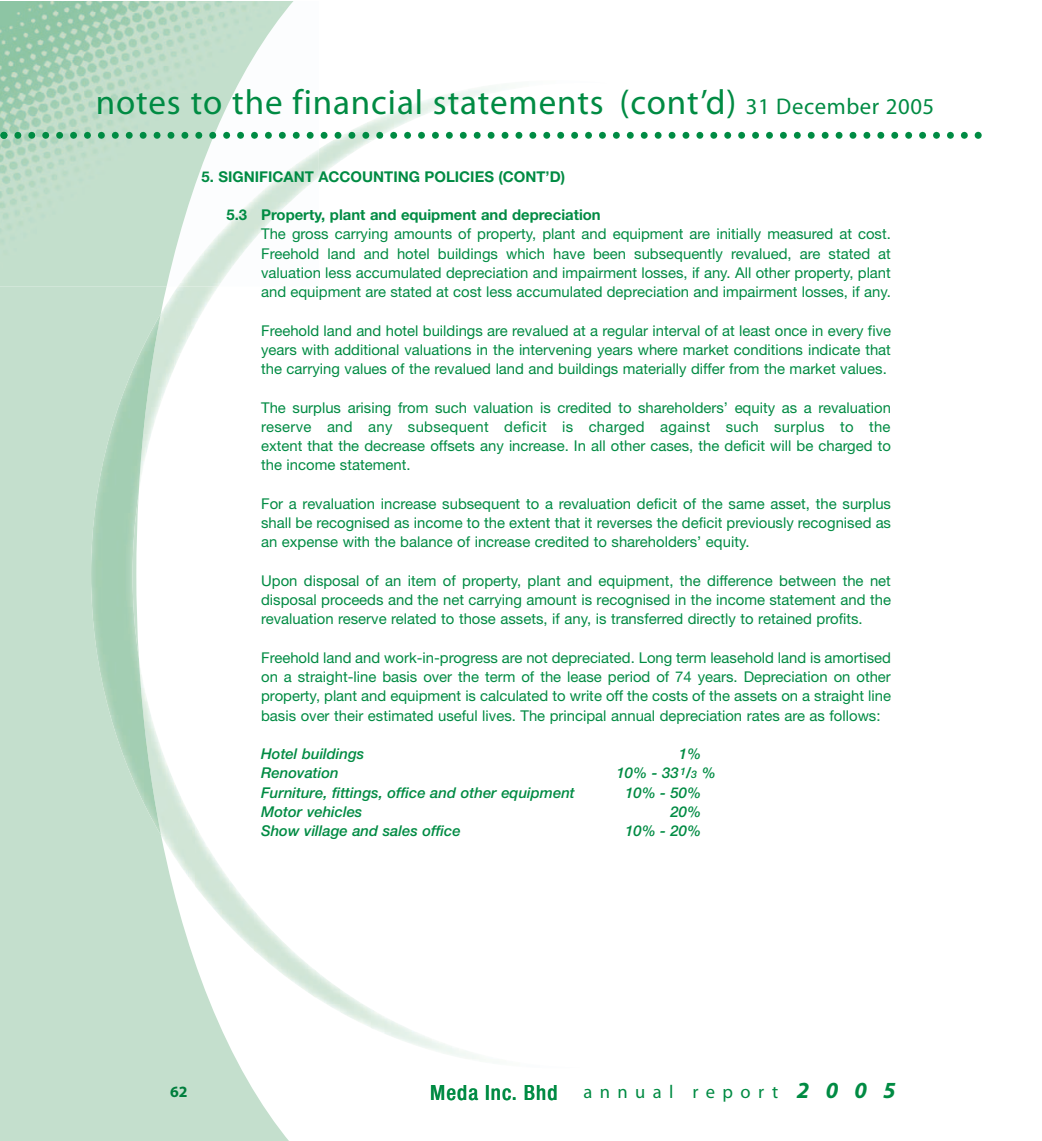
<style>
.page{position:relative;width:1042px;height:1141px;background:#fff}
.page>*{position:absolute;margin:0;border:0;box-sizing:border-box;transform-origin:0 0}
.t1{font:35px "Myriad";letter-spacing:.025em;color:#008b43}
.t2{font:18.55px "Myriad";color:#008b43}
.t3{font:700 15.75px "Myriad";color:#007e3d}
.t4{font:14.88px/19.2px "Helvetica Neue";color:#008b43;text-align:justify}
.t5{font:italic 500 14.88px "Helvetica Neue";color:#008b43}
.t6{font:700 14.88px "Helvetica Neue";color:#008b43}
.s1{font-size:22.75px}
.s2{font-size:10.5px}
.s3{font-family:"Helvetica Neue";font-weight:500;font-stretch:condensed;font-size:21px}
.s4{font-weight:700;font-style:italic;font-size:23.1px}
</style>
<div class="page">
<img style="left:323px;top:86px;width:280px;height:55px">
<svg style="left:0;top:286px;width:304px;height:855px;fill:#c4dfcd"></svg>
<img style="left:91px;top:313px;width:70px;height:522px">
<img style="left:0;top:2px;width:307px;height:284px">
<svg style="left:0;top:132px;width:981px;height:7px"></svg>
<h1 class="t1" style="left:96px;top:89px;width:840px">notes to the financial statements (cont’d) <span class="s1">31 December 2005</span></h1>
<p class="t6" style="left:202px;top:171px;width:365px">5. SIGNIFICANT ACCOUNTING POLICIES (CONT’D)</p>
<p class="t6" style="left:226px;top:209px;width:376px">5.3 Property, plant and equipment and depreciation</p>
<p class="t4" style="left:261px;top:226px;width:631px">The gross carrying amounts of property, plant and equipment are initially measured at cost.<br>Freehold land and hotel buildings which have been subsequently revalued, are stated at valuation less accumulated depreciation and impairment losses, if any. All other property, plant and equipment are stated at cost less accumulated depreciation and impairment losses, if any.</p>
<p class="t4" style="left:261px;top:322px;width:631px">Freehold land and hotel buildings are revalued at a regular interval of at least once in every five years with additional valuations in the intervening years where market conditions indicate that the carrying values of the revalued land and buildings materially differ from the market values.</p>
<p class="t4" style="left:261px;top:399px;width:631px">The surplus arising from such valuation is credited to shareholders’ equity as a revaluation reserve and any subsequent deficit is charged against such surplus to the extent that the decrease offsets any increase. In all other cases, the deficit will be charged to the income statement.</p>
<p class="t4" style="left:261px;top:495px;width:631px">For a revaluation increase subsequent to a revaluation deficit of the same asset, the surplus shall be recognised as income to the extent that it reverses the deficit previously recognised as an expense with the balance of increase credited to shareholders’ equity.</p>
<p class="t4" style="left:261px;top:572px;width:631px">Upon disposal of an item of property, plant and equipment, the difference between the net disposal proceeds and the net carrying amount is recognised in the income statement and the revaluation reserve related to those assets, if any, is transferred directly to retained profits.</p>
<p class="t4" style="left:261px;top:649px;width:631px">Freehold land and work-in-progress are not depreciated. Long term leasehold land is amortised on a straight-line basis over the term of the lease period of 74 years. Depreciation on other property, plant and equipment is calculated to write off the costs of the assets on a straight line basis over their estimated useful lives. The principal annual depreciation rates are as follows:</p>
<p class="t5" style="left:261px;top:748px;width:105px">Hotel buildings</p>
<p class="t5" style="left:679px;top:748px;width:24px">1%</p>
<p class="t5" style="left:261px;top:768px;width:79px">Renovation</p>
<p class="t5" style="left:616px;top:768px;width:101px">10% - 33<sup>1</sup>/<span class="s2">3</span> %</p>
<p class="t5" style="left:261px;top:787px;width:315px">Furniture, fittings, office and other equipment</p>
<p class="t5" style="left:625px;top:787px;width:78px">10% - 50%</p>
<p class="t5" style="left:261px;top:806px;width:103px">Motor vehicles</p>
<p class="t5" style="left:670px;top:806px;width:32px">20%</p>
<p class="t5" style="left:261px;top:825px;width:201px">Show village and sales office</p>
<p class="t5" style="left:625px;top:825px;width:78px">10% - 20%</p>
<p class="t3" style="left:170px;top:1086px;width:19px">62</p>
<p class="t2" style="left:430px;top:1085px;width:467px"><span class="s3">Meda Inc. Bhd</span> annual report <span class="s4">2 0 0 5</span></p>
</div>
